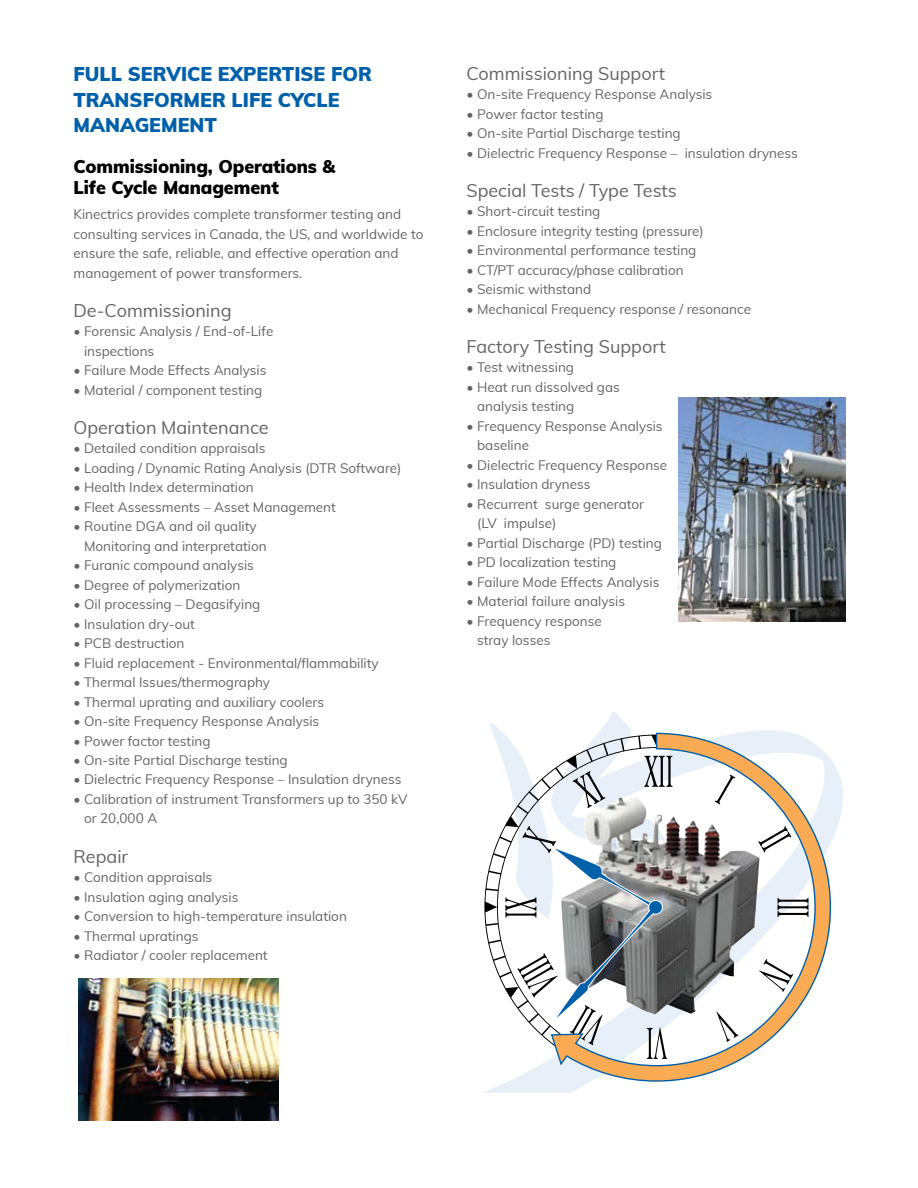
<style>
.page{position:relative;width:918px;height:1188px;background:#fff}
.page>*{position:absolute;margin:0;border:0;box-sizing:border-box;transform-origin:0 0}
.t1{font:900 19.5px/25.5px "Muli";color:#0060a9}
.t2{font:18px "Muli";color:#636467}
.t3{font:900 18px/21px "Muli";letter-spacing:-.005em;color:#000}
.t4{font:13.5px/19.5px "Muli";color:#636467}
</style>
<div class="page">
<img style="left:78px;top:978px;width:201px;height:142px">
<svg style="left:483px;top:711px;width:360px;height:382px"></svg>
<svg style="left:484px;top:735px;width:66px;height:345px"></svg>
<svg style="left:550px;top:732px;width:282px;height:350px"></svg>
<img style="left:663px;top:797px;width:97px;height:217px">
<svg style="left:488px;top:721px;width:175px;height:304px"></svg>
<img style="left:678px;top:397px;width:168px;height:224px">
<h1 class="t1" style="left:74px;top:60px;width:300px">FULL SERVICE EXPERTISE FOR<br>TRANSFORMER LIFE CYCLE<br>MANAGEMENT</h1>
<h2 class="t3" style="left:74px;top:155px;width:263px">Commissioning, Operations &amp;<br>Life Cycle Management</h2>
<p class="t4" style="left:74px;top:204px;width:351px">Kinectrics provides complete transformer testing and consulting services in Canada, the US, and worldwide to ensure the safe, reliable, and effective operation and management of power transformers.</p>
<h2 class="t2" style="left:74px;top:297px;width:160px">De-Commissioning</h2>
<p class="t4" style="left:84px;top:321px;width:191px;text-indent:-11px">• Forensic Analysis / End-of-Life inspections</p>
<p class="t4" style="left:74px;top:360px;width:194px">• Failure Mode Effects Analysis</p>
<p class="t4" style="left:74px;top:379px;width:190px">• Material / component testing</p>
<h2 class="t2" style="left:74px;top:414px;width:197px">Operation Maintenance</h2>
<p class="t4" style="left:74px;top:438px;width:194px">• Detailed condition appraisals</p>
<p class="t4" style="left:74px;top:457px;width:329px">• Loading / Dynamic Rating Analysis (DTR Software)</p>
<p class="t4" style="left:74px;top:477px;width:182px">• Health Index determination</p>
<p class="t4" style="left:74px;top:496px;width:264px">• Fleet Assessments – Asset Management</p>
<p class="t4" style="left:84px;top:516px;width:184px;text-indent:-11px">• Routine DGA and oil quality<br>Monitoring and interpretation</p>
<p class="t4" style="left:74px;top:555px;width:182px">• Furanic compound analysis</p>
<p class="t4" style="left:74px;top:574px;width:168px">• Degree of polymerization</p>
<p class="t4" style="left:74px;top:594px;width:188px">• Oil processing – Degasifying</p>
<p class="t4" style="left:74px;top:613px;width:123px">• Insulation dry-out</p>
<p class="t4" style="left:74px;top:633px;width:113px">• PCB destruction</p>
<p class="t4" style="left:74px;top:652px;width:307px">• Fluid replacement - Environmental/flammability</p>
<p class="t4" style="left:74px;top:672px;width:198px">• Thermal Issues/thermography</p>
<p class="t4" style="left:74px;top:691px;width:252px">• Thermal uprating and auxiliary coolers</p>
<p class="t4" style="left:74px;top:711px;width:247px">• On-site Frequency Response Analysis</p>
<p class="t4" style="left:74px;top:730px;width:139px">• Power factor testing</p>
<p class="t4" style="left:74px;top:750px;width:216px">• On-site Partial Discharge testing</p>
<p class="t4" style="left:74px;top:769px;width:330px">• Dielectric Frequency Response – Insulation dryness</p>
<p class="t4" style="left:84px;top:789px;width:325px;text-indent:-11px">• Calibration of instrument Transformers up to 350 kV or 20,000 A</p>
<h2 class="t2" style="left:74px;top:843px;width:56px">Repair</h2>
<p class="t4" style="left:74px;top:867px;width:140px">• Condition appraisals</p>
<p class="t4" style="left:74px;top:886px;width:166px">• Insulation aging analysis</p>
<p class="t4" style="left:74px;top:906px;width:275px">• Conversion to high-temperature insulation</p>
<p class="t4" style="left:74px;top:925px;width:127px">• Thermal upratings</p>
<p class="t4" style="left:74px;top:945px;width:196px">• Radiator / cooler replacement</p>
<h2 class="t2" style="left:466px;top:60px;width:200px">Commissioning Support</h2>
<p class="t4" style="left:466px;top:84px;width:247px">• On-site Frequency Response Analysis</p>
<p class="t4" style="left:466px;top:103px;width:139px">• Power factor testing</p>
<p class="t4" style="left:466px;top:123px;width:216px">• On-site Partial Discharge testing</p>
<p class="t4" style="left:466px;top:142px;width:333px">• Dielectric Frequency Response – insulation dryness</p>
<h2 class="t2" style="left:466px;top:177px;width:212px">Special Tests / Type Tests</h2>
<p class="t4" style="left:466px;top:201px;width:135px">• Short-circuit testing</p>
<p class="t4" style="left:466px;top:220px;width:239px">• Enclosure integrity testing (pressure)</p>
<p class="t4" style="left:466px;top:240px;width:231px">• Environmental performance testing</p>
<p class="t4" style="left:466px;top:259px;width:219px">• CT/PT accuracy/phase calibration</p>
<p class="t4" style="left:466px;top:279px;width:126px">• Seismic withstand</p>
<p class="t4" style="left:466px;top:298px;width:286px">• Mechanical Frequency response / resonance</p>
<h2 class="t2" style="left:466px;top:333px;width:201px">Factory Testing Support</h2>
<p class="t4" style="left:466px;top:357px;width:109px">• Test witnessing</p>
<p class="t4" style="left:477px;top:376px;width:144px;text-indent:-11px">• Heat run dissolved gas analysis testing</p>
<p class="t4" style="left:477px;top:415px;width:187px;text-indent:-11px">• Frequency Response Analysis baseline</p>
<p class="t4" style="left:466px;top:454px;width:202px">• Dielectric Frequency Response</p>
<p class="t4" style="left:466px;top:474px;width:126px">• Insulation dryness</p>
<p class="t4" style="left:477px;top:493px;width:169px;text-indent:-11px">• Recurrent surge generator (LV impulse)</p>
<p class="t4" style="left:466px;top:532px;width:197px">• Partial Discharge (PD) testing</p>
<p class="t4" style="left:466px;top:552px;width:151px">• PD localization testing</p>
<p class="t4" style="left:466px;top:571px;width:194px">• Failure Mode Effects Analysis</p>
<p class="t4" style="left:466px;top:591px;width:160px">• Material failure analysis</p>
<p class="t4" style="left:477px;top:610px;width:126px;text-indent:-11px">• Frequency response stray losses</p>
</div>
